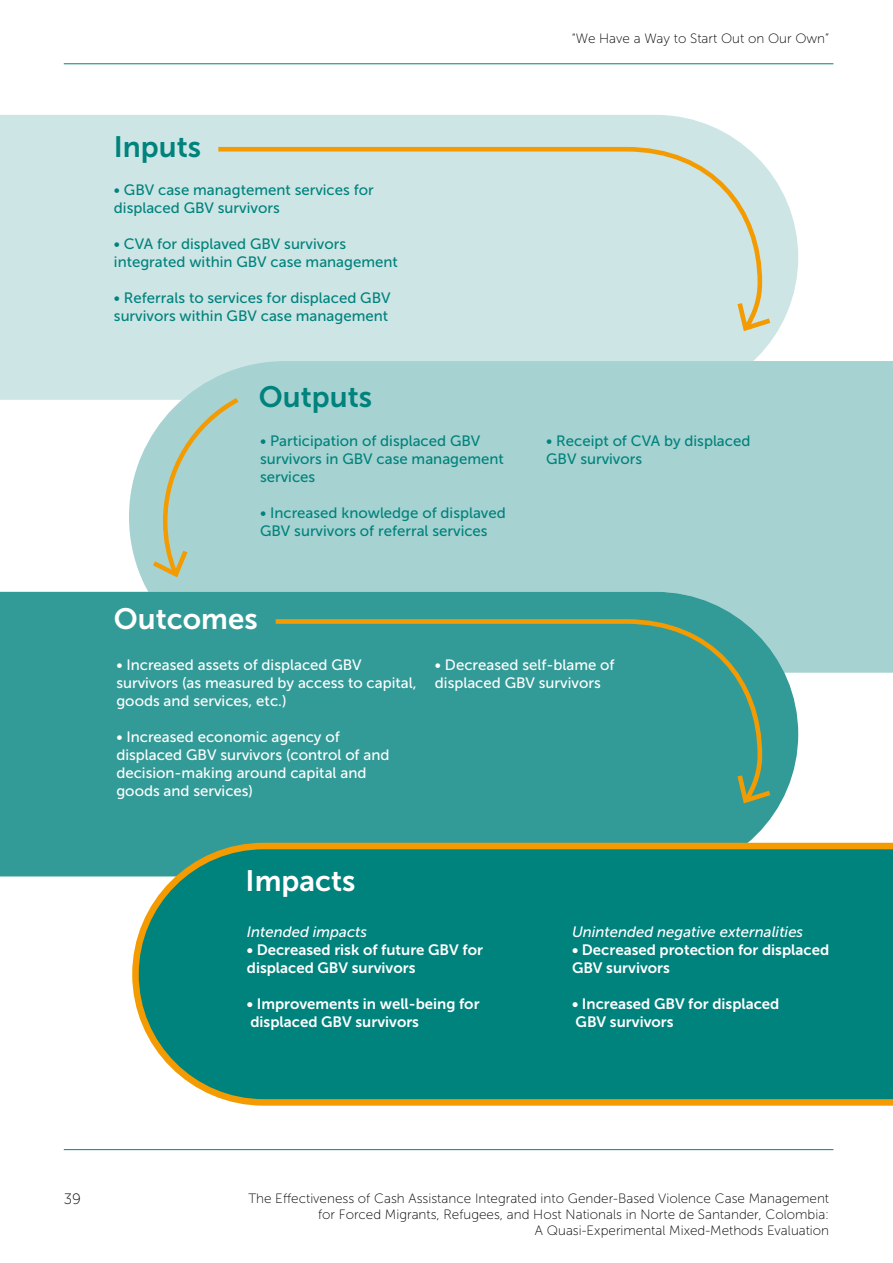
<style>
.page{position:relative;width:893px;height:1263px;background:#fff}
.page>*{position:absolute;margin:0;border:0;box-sizing:border-box;transform-origin:0 0}
.t1{font:29.4px "Museo Sans 700";color:#fff}
.t2{font:29.4px "Museo Sans 700";color:#00827d}
.t3{font:15px/18px "Museo Sans 500";color:#00827d}
.t4{font:15px/18px "Museo Sans 500";color:#fff}
.t5{font:15px/18px "Museo Sans 700";color:#fff}
.t6{font:italic 15px "Museo Sans 500";color:#fff}
.t7{font:15px "Museo Sans 100";color:#000}
.t8{font:13.5px/16.2px "Museo Sans 100";color:#000;text-align:right}
</style>
<div class="page">
<hr style="left:64px;top:63px;width:769px;height:1px;background:#00827d">
<hr style="left:64px;top:1149px;width:769px;height:1px;background:#00827d">
<div style="left:0;top:115px;width:798px;height:285px;background:#cde6e5"></div>
<div style="left:214px;top:145px;width:550px;height:188px;background:#cde6e5"></div>
<svg style="left:737px;top:303px;width:33px;height:28px"></svg>
<div style="left:129px;top:361px;width:764px;height:312px;background:#a6d3d1"></div>
<svg style="left:153px;top:394px;width:90px;height:185px;background:#aed0c4"></svg>
<div style="left:0;top:592px;width:798px;height:284px;background:#339b97"></div>
<svg style="left:129px;top:839px;width:764px;height:267px;background:#16887b"></svg>
<div style="left:271px;top:617px;width:493px;height:189px;background:#339b97"></div>
<svg style="left:737px;top:775px;width:33px;height:28px"></svg>
<h1 class="t2" style="left:114px;top:131px;width:89px">Inputs</h1>
<p class="t3" style="left:114px;top:181px;width:261px">• GBV case managtement services for displaced GBV survivors</p>
<p class="t3" style="left:114px;top:235px;width:285px">• CVA for displaved GBV survivors integrated within GBV case management</p>
<p class="t3" style="left:114px;top:289px;width:278px">• Referrals to services for displaced GBV survivors within GBV case management</p>
<h1 class="t2" style="left:259px;top:380px;width:115px">Outputs</h1>
<p class="t3" style="left:260px;top:432px;width:245px">• Participation of displaced GBV survivors in GBV case management services</p>
<p class="t3" style="left:260px;top:504px;width:247px">• Increased knowledge of displaved<br>GBV survivors of referral services</p>
<h1 class="t1" style="left:114px;top:602px;width:145px">Outcomes</h1>
<p class="t8" style="left:572px;top:30px;width:259px">“We Have a Way to Start Out on Our Own”</p>
<p class="t3" style="left:546px;top:432px;width:206px">• Receipt of CVA by displaced<br>GBV survivors</p>
<p class="t4" style="left:116px;top:655px;width:302px">• Increased assets of displaced GBV survivors (as measured by access to capital, goods and services, etc.)</p>
<p class="t4" style="left:116px;top:727px;width:275px">• Increased economic agency of displaced GBV survivors (control of and decision-making around capital and goods and services)</p>
<p class="t4" style="left:435px;top:656px;width:181px">• Decreased self-blame of displaced GBV survivors</p>
<h1 class="t1" style="left:246px;top:864px;width:111px">Impacts</h1>
<p class="t6" style="left:247px;top:924px;width:122px">Intended impacts</p>
<p class="t5" style="left:247px;top:941px;width:238px">• Decreased risk of future GBV for displaced GBV survivors</p>
<p class="t5" style="left:247px;top:995px;width:234px">• Improvements in well-being for displaced GBV survivors</p>
<p class="t6" style="left:572px;top:924px;width:233px">Unintended negative externalities</p>
<p class="t5" style="left:572px;top:941px;width:259px">• Decreased protection for displaced<br>GBV survivors</p>
<p class="t5" style="left:572px;top:995px;width:209px">• Increased GBV for displaced<br>GBV survivors</p>
<p class="t7" style="left:64px;top:1191px;width:19px">39</p>
<p class="t8" style="left:248px;top:1190px;width:582px">The Effectiveness of Cash Assistance Integrated into Gender-Based Violence Case Management for Forced Migrants, Refugees, and Host Nationals in Norte de Santander, Colombia:<br>A Quasi-Experimental Mixed-Methods Evaluation</p>
</div>
